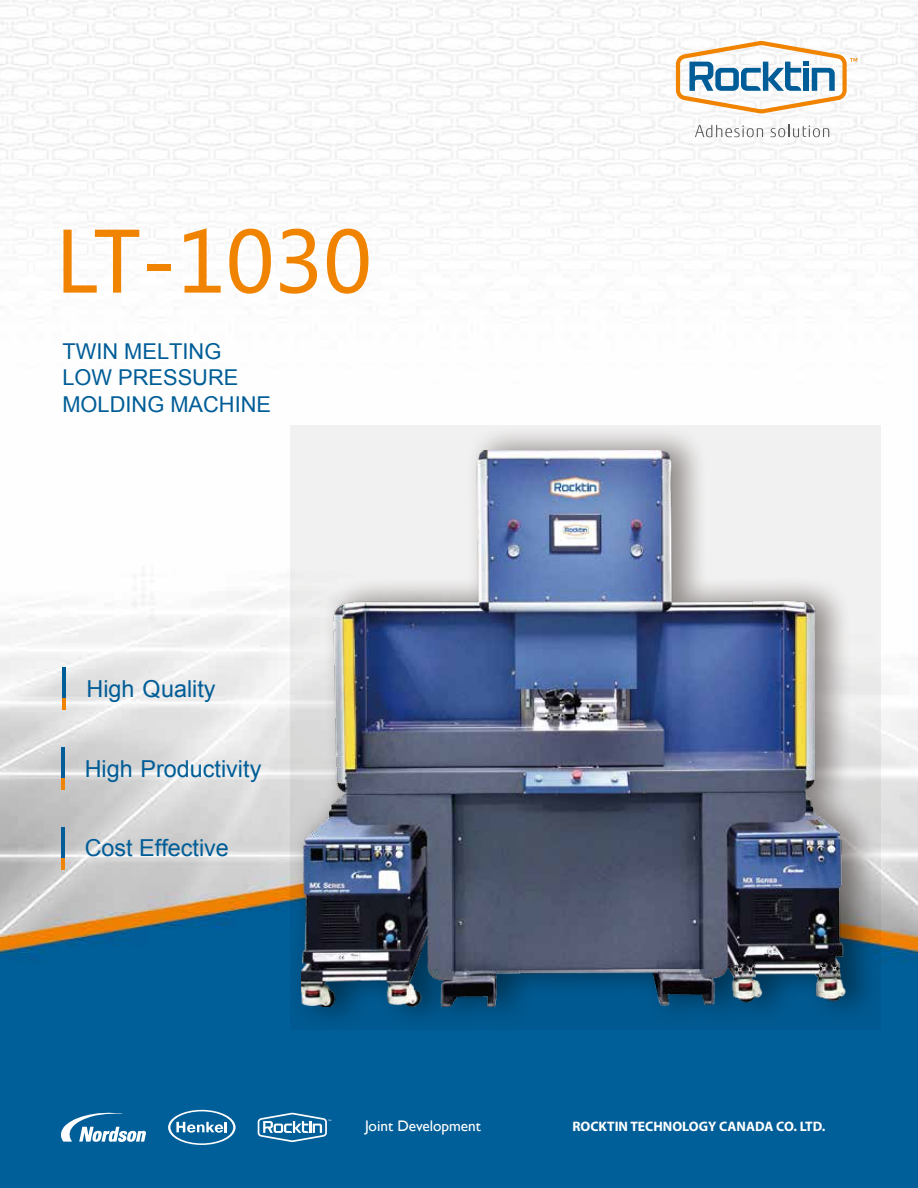
<style>
.page{position:relative;width:918px;height:1188px;background:#fff}
.page>*{position:absolute;margin:0;border:0;box-sizing:border-box;transform-origin:0 0}
.t1{font:83.25px "Microsoft Ya Hei";color:#f08300}
.t2{font:23.4px "Arial";color:#005d97}
.t3{font:21.9px/26.2px "Arial";color:#005d97}
.t4{font:15.3px "Gill Sans";color:#fff}
.t5{font:700 13.8px "Myriad Pro";color:#fff}
</style>
<div class="page">
<img style="left:0;top:0;width:918px;height:1188px">
<svg style="left:676px;top:41px;width:181px;height:72px"></svg>
<svg style="left:695px;top:125px;width:68px;height:12px"></svg>
<svg style="left:771px;top:125px;width:58px;height:12px"></svg>
<svg style="left:60px;top:1111px;width:86px;height:31px"></svg>
<svg style="left:168px;top:1110px;width:68px;height:35px;background:#3a82af"></svg>
<svg style="left:258px;top:1113px;width:73px;height:29px"></svg>
<hr style="left:62px;top:667px;width:4px;height:43px;background:#005d97">
<hr style="left:62px;top:698px;width:4px;height:12px;background:#f08300">
<hr style="left:61px;top:747px;width:3px;height:43px;background:#005d97">
<svg style="left:61px;top:778px;width:3px;height:12px"></svg>
<hr style="left:61px;top:827px;width:3px;height:43px;background:#005d97">
<svg style="left:61px;top:858px;width:3px;height:12px"></svg>
<svg style="left:290px;top:425px;width:591px;height:605px"></svg>
<img style="left:301px;top:450px;width:547px;height:556px">
<h1 class="t1" style="left:55px;top:206px;width:318px">LT-1030</h1>
<p class="t3" style="left:62px;top:339px;width:210px">TWIN MELTING<br>LOW PRESSURE<br>MOLDING MACHINE</p>
<p class="t2" style="left:87px;top:674px;width:131px">High Quality</p>
<p class="t2" style="left:85px;top:753px;width:178px">High Productivity</p>
<p class="t2" style="left:85px;top:832px;width:146px">Cost Effective</p>
<p class="t4" style="left:365px;top:1117px;width:117px">Joint Development</p>
<p class="t5" style="left:572px;top:1118px;width:255px">ROCKTIN TECHNOLOGY CANADA CO. LTD.</p>
</div>
